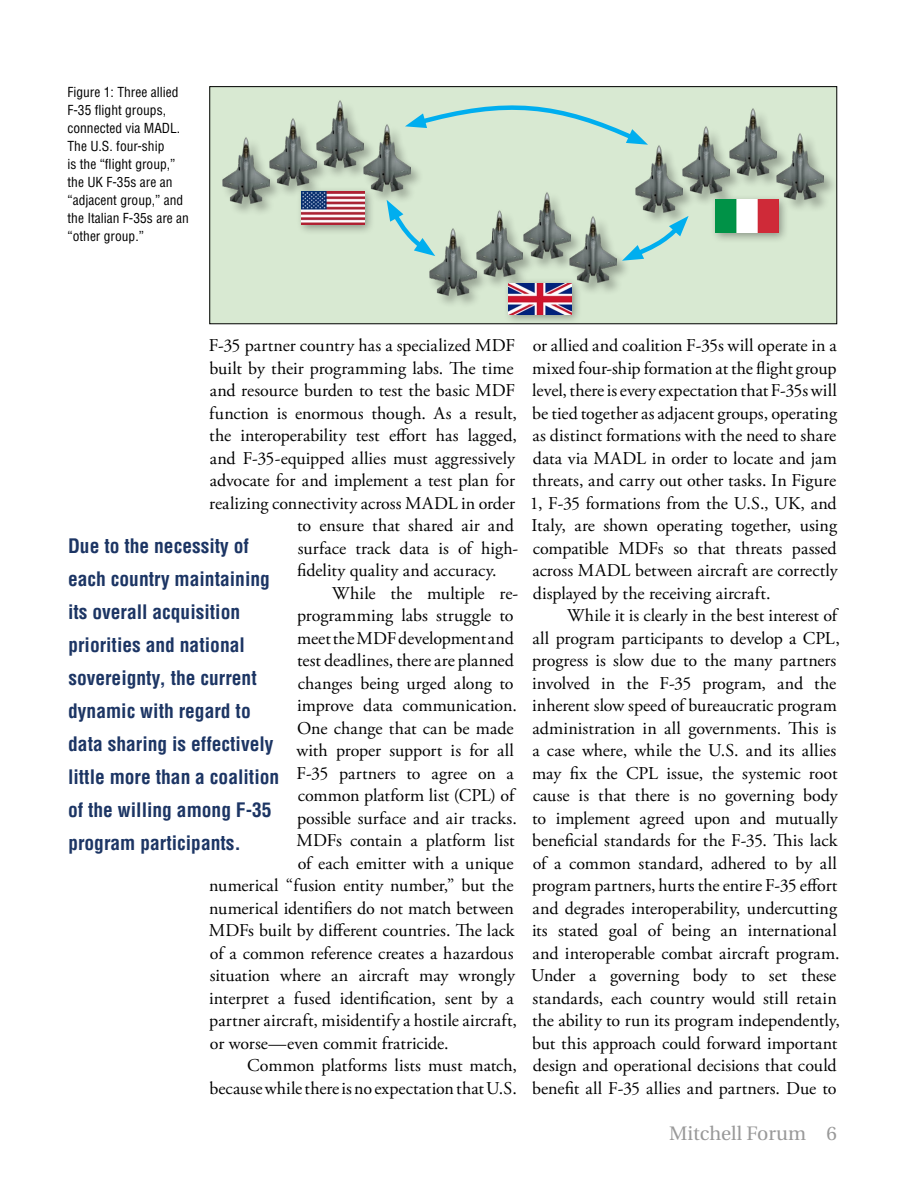
<style>
.page{position:relative;width:918px;height:1188px;background:#fff}
.page>*{position:absolute;margin:0;border:0;box-sizing:border-box;transform-origin:0 0}
.Z_PULL_Q{font:700 condensed 19.5px/33px "Helvetica";color:#1c3564}
.t1{font:19.5px "Heuristica";color:#999}
.Z_BODY{font:18px/22.5px "Adobe Garamond Pro";color:#000;text-align:right}
.Z_book_Caption{font:condensed 13.5px/18px "Helvetica";color:#000}
</style>
<div class="page">
<div style="left:210px;top:87px;width:627px;height:237px;background:#d8e9d2"></div>
<div style="left:210px;top:86px;width:627px;height:238px;border:1px solid #000"></div>
<div style="left:222px;top:100px;width:203px;height:117px;background:#000;opacity:.3"></div>
<img style="left:222px;top:136px;width:47px;height:68px">
<img style="left:269px;top:118px;width:47px;height:67px">
<img style="left:317px;top:100px;width:46px;height:67px">
<img style="left:363px;top:124px;width:47px;height:67px">
<div style="left:428px;top:192px;width:203px;height:117px;background:#000;opacity:.3"></div>
<img style="left:429px;top:228px;width:47px;height:67px">
<img style="left:476px;top:209px;width:47px;height:68px">
<img style="left:523px;top:192px;width:47px;height:67px">
<img style="left:570px;top:215px;width:47px;height:68px">
<div style="left:635px;top:109px;width:203px;height:117px;background:#000;opacity:.3"></div>
<img style="left:636px;top:145px;width:47px;height:67px">
<img style="left:683px;top:126px;width:47px;height:67px">
<img style="left:730px;top:108px;width:47px;height:68px">
<img style="left:777px;top:132px;width:47px;height:68px">
<div style="left:503px;top:277px;width:79px;height:49px;background:#000;opacity:.35"></div>
<img style="left:508px;top:283px;width:63px;height:32px">
<div style="left:296px;top:186px;width:79px;height:50px;background:#000;opacity:.35"></div>
<img style="left:302px;top:192px;width:63px;height:33px">
<div style="left:710px;top:194px;width:79px;height:50px;background:#000;opacity:.35"></div>
<img style="left:716px;top:200px;width:62px;height:33px">
<svg style="left:387px;top:200px;width:48px;height:56px"></svg>
<svg style="left:622px;top:216px;width:67px;height:45px"></svg>
<svg style="left:405px;top:100px;width:243px;height:45px"></svg>
<p class="Z_book_Caption" style="left:68px;top:83px;width:123px">Figure 1: Three allied<br>F-35 flight groups, connected via MADL.<br>The U.S. four-ship<br>is the “flight group,” the UK F-35s are an “adjacent group,” and the Italian F-35s are an “other group.”</p>
<p class="Z_BODY" style="left:209px;top:335px;width:308px">F-35 partner country has a specialized MDF</p>
<p class="Z_BODY" style="left:209px;top:357px;width:306px">built by their programming labs. The time</p>
<p class="Z_BODY" style="left:210px;top:380px;width:307px">and resource burden to test the basic MDF</p>
<p class="Z_BODY" style="left:209px;top:402px;width:309px">function is enormous though. As a result,</p>
<p class="Z_BODY" style="left:209px;top:425px;width:309px">the interoperability test effort has lagged,</p>
<p class="Z_BODY" style="left:210px;top:447px;width:307px">and F-35-equipped allies must aggressively</p>
<p class="Z_BODY" style="left:210px;top:470px;width:307px">advocate for and implement a test plan for</p>
<p class="Z_BODY" style="left:209px;top:492px;width:307px">realizing connectivity across MADL in order</p>
<p class="Z_BODY" style="left:297px;top:515px;width:218px">to ensure that shared air and</p>
<p class="Z_BODY" style="left:298px;top:537px;width:222px">surface track data is of high-</p>
<p class="Z_BODY" style="left:297px;top:560px;width:201px">fidelity quality and accuracy.</p>
<p class="Z_BODY" style="left:332px;top:582px;width:188px">While the multiple re-</p>
<p class="Z_BODY" style="left:297px;top:605px;width:218px">programming labs struggle to</p>
<p class="Z_BODY" style="left:297px;top:627px;width:218px">meet the MDF development and</p>
<p class="Z_BODY" style="left:297px;top:650px;width:218px">test deadlines, there are planned</p>
<p class="Z_BODY" style="left:298px;top:672px;width:217px">changes being urged along to</p>
<p class="Z_BODY" style="left:297px;top:695px;width:221px">improve data communication.</p>
<p class="Z_BODY" style="left:297px;top:717px;width:218px">One change that can be made</p>
<p class="Z_BODY" style="left:296px;top:740px;width:219px">with proper support is for all</p>
<p class="Z_BODY" style="left:297px;top:762px;width:219px">F-35 partners to agree on a</p>
<p class="Z_BODY" style="left:298px;top:785px;width:218px">common platform list (CPL) of</p>
<p class="Z_BODY" style="left:297px;top:807px;width:221px">possible surface and air tracks.</p>
<p class="Z_BODY" style="left:297px;top:830px;width:220px">MDFs contain a platform list</p>
<p class="Z_BODY" style="left:298px;top:852px;width:217px">of each emitter with a unique</p>
<p class="Z_BODY" style="left:209px;top:875px;width:306px">numerical “fusion entity number,” but the</p>
<p class="Z_BODY" style="left:209px;top:897px;width:306px">numerical identifiers do not match between</p>
<p class="Z_BODY" style="left:209px;top:920px;width:307px">MDFs built by different countries. The lack</p>
<p class="Z_BODY" style="left:210px;top:942px;width:305px">of a common reference creates a hazardous</p>
<p class="Z_BODY" style="left:210px;top:965px;width:307px">situation where an aircraft may wrongly</p>
<p class="Z_BODY" style="left:209px;top:987px;width:306px">interpret a fused identification, sent by a</p>
<p class="Z_BODY" style="left:209px;top:1010px;width:309px">partner aircraft, misidentify a hostile aircraft,</p>
<p class="Z_BODY" style="left:210px;top:1032px;width:240px">or worse—even commit fratricide.</p>
<p class="Z_BODY" style="left:209px;top:1055px;width:309px">Common platforms lists must match, because while there is no expectation that U.S.</p>
<p class="Z_PULL_Q" style="left:68px;top:529px;width:213px">Due to the necessity of each country maintaining its overall acquisition priorities and national sovereignty, the current dynamic with regard to data sharing is effectively little more than a coalition of the willing among F-35 program participants.</p>
<p class="Z_BODY" style="left:530px;top:335px;width:309px;text-align:justify">or allied and coalition F-35s will operate in a mixed four-ship formation at the flight group level, there is every expectation that F-35s will be tied together as adjacent groups, operating as distinct formations with the need to share data via MADL in order to locate and jam threats, and carry out other tasks. In Figure 1, F-35 formations from the U.S., UK, and Italy, are shown operating together, using compatible MDFs so that threats passed across MADL between aircraft are correctly displayed by the receiving aircraft.</p>
<p class="Z_BODY" style="left:531px;top:605px;width:310px;text-align:left;text-indent:36px">While it is clearly in the best interest of all program participants to develop a CPL, progress is slow due to the many partners involved in the F-35 program, and the inherent slow speed of bureaucratic program administration in all governments. This is a case where, while the U.S. and its allies may fix the CPL issue, the systemic root cause is that there is no governing body to implement agreed upon and mutually beneficial standards for the F-35. This lack of a common standard, adhered to by all program partners, hurts the entire F-35 effort and degrades interoperability, undercutting its stated goal of being an international and interoperable combat aircraft program.<br>Under a governing body to set these standards, each country would still retain the ability to run its program independently, but this approach could forward important design and operational decisions that could benefit all F-35 allies and partners. Due to</p>
<p class="t1" style="left:669px;top:1118px;width:169px">Mitchell Forum 6</p>
</div>
